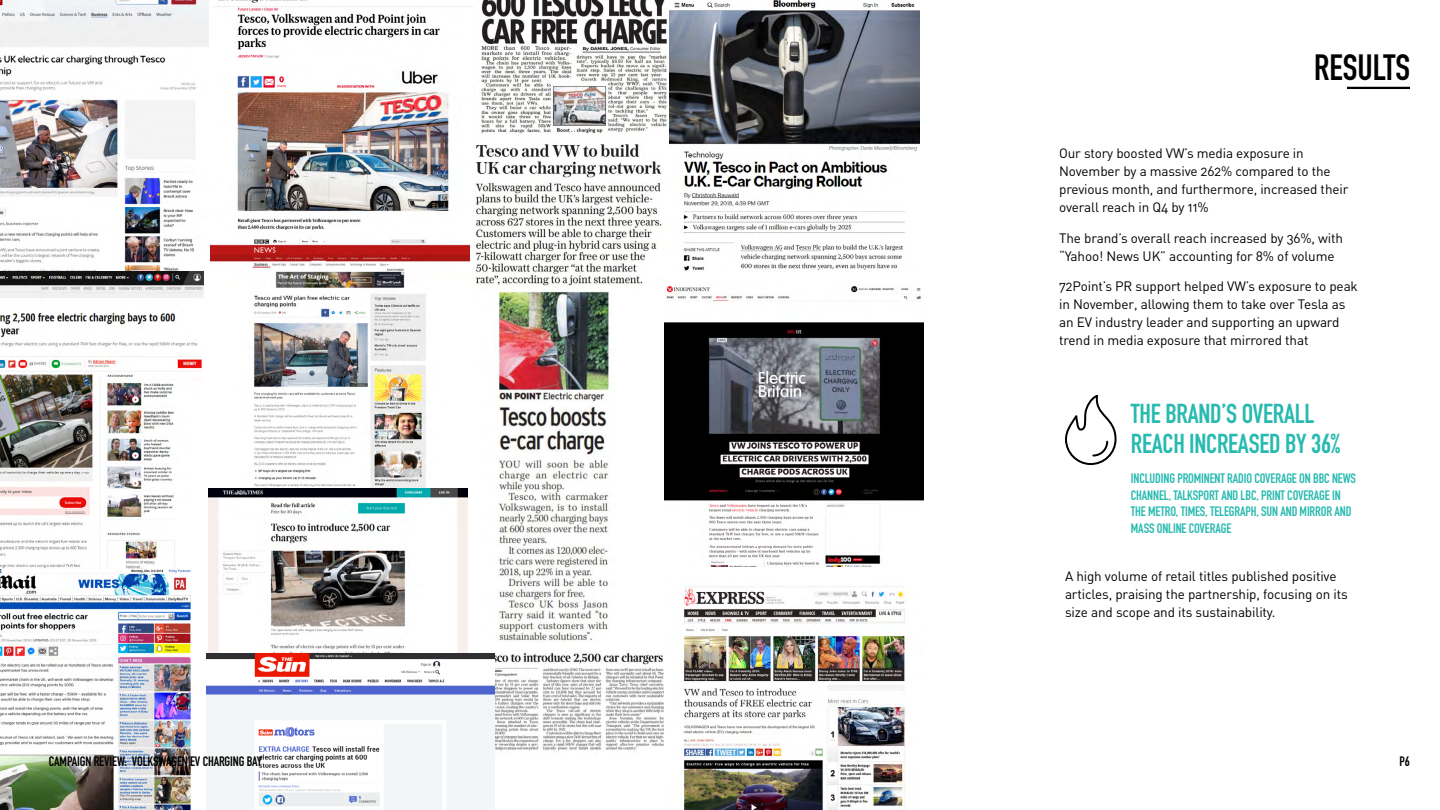
<style>
.page{position:relative;width:1440px;height:810px;background:#fff}
.page>*{position:absolute;margin:0;border:0;box-sizing:border-box;transform-origin:0 0}
.t1{font:700 36px "DIN Condensed";color:#000}
.t2{font:700 27px/30px "DIN Condensed";letter-spacing:-.01em;color:#28bab0}
.t3{font:13.5px/18px "DIN Regular Alternate";letter-spacing:-.01em;color:#000}
.t4{font:700 13.5px/16.5px "DIN Condensed";letter-spacing:-.01em;color:#28bab0}
.t5{font:700 13.5px "DIN Condensed";letter-spacing:-.01em;color:#000}
</style>
<div class="page">
<img style="left:0;top:0;width:208px;height:271px">
<img style="left:0;top:271px;width:203px;height:297px">
<img style="left:498px;top:291px;width:112px;height:353px">
<img style="left:481px;top:0;width:189px;height:135px">
<img style="left:474px;top:144px;width:188px;height:142px">
<img style="left:480px;top:651px;width:184px;height:103px">
<img style="left:683px;top:586px;width:222px;height:224px">
<img style="left:665px;top:286px;width:259px;height:281px">
<img style="left:670px;top:0;width:249px;height:271px">
<img style="left:214px;top:0;width:259px;height:230px">
<img style="left:211px;top:239px;width:259px;height:250px">
<img style="left:208px;top:489px;width:260px;height:164px">
<img style="left:0;top:569px;width:192px;height:241px">
<img style="left:206px;top:653px;width:288px;height:157px">
<hr style="left:1347px;top:87px;width:63px;height:2px;background:#000">
<svg style="left:1065px;top:395px;width:52px;height:70px"></svg>
<p class="t5" style="left:49px;top:752px;width:215px">CAMPAIGN REVIEW: VOLKSWAGEN EV CHARGING BAY</p>
<h1 class="t1" style="left:1314px;top:43px;width:97px">RESULTS</h1>
<p class="t3" style="left:1059px;top:144px;width:291px">Our story boosted VW’s media exposure in November by a massive 262% compared to the previous month, and furthermore, increased their overall reach in Q4 by 11%</p>
<p class="t3" style="left:1059px;top:228px;width:285px">The brand’s overall reach increased by 36%, with “Yahoo! News UK” accounting for 8% of volume</p>
<p class="t3" style="left:1059px;top:277px;width:300px">72Point’s PR support helped VW’s exposure to peak in November, allowing them to take over Tesla as an EV industry leader and supporting an upward trend in media exposure that mirrored that</p>
<h2 class="t2" style="left:1131px;top:398px;width:211px">THE BRAND’S OVERALL<br>REACH INCREASED BY 36%</h2>
<p class="t4" style="left:1131px;top:470px;width:227px">INCLUDING PROMINENT RADIO COVERAGE ON BBC NEWS CHANNEL, TALKSPORT AND LBC, PRINT COVERAGE IN THE METRO, TIMES, TELEGRAPH, SUN AND MIRROR AND MASS ONLINE COVERAGE</p>
<p class="t3" style="left:1065px;top:567px;width:284px">A high volume of retail titles published positive articles, praising the partnership, focusing on its size and scope and its sustainability.</p>
<p class="t5" style="left:1400px;top:752px;width:12px">P6</p>
</div>
